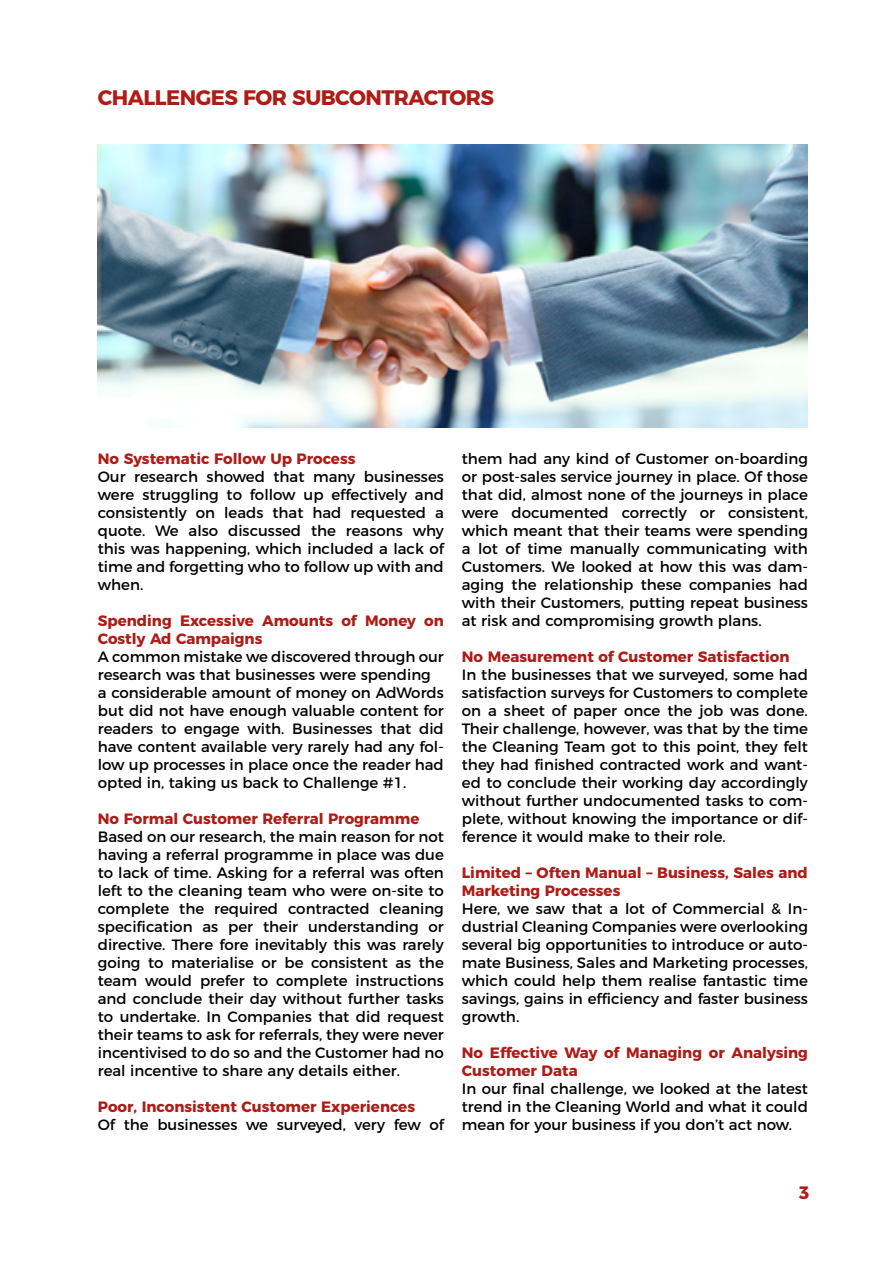
<style>
.page{position:relative;width:893px;height:1263px;background:#fff}
.page>*{position:absolute;margin:0;border:0;box-sizing:border-box;transform-origin:0 0}
.t1{font:700 21px "Montserrat";letter-spacing:-.025em;color:#ae1c17}
.t2{font:700 18px "Montserrat";color:#ae1c17}
.t3{font:15px/18px "Montserrat";color:#000;text-align:justify}
.t4{font:700 15px/18px "Montserrat";color:#ae1c17}
</style>
<div class="page">
<img style="left:98px;top:145px;width:710px;height:282px">
<h1 class="t1" style="left:98px;top:81px;width:398px">CHALLENGES FOR SUBCONTRACTORS</h1>
<p class="t4" style="left:98px;top:449px;width:259px">No Systematic Follow Up Process</p>
<p class="t3" style="left:98px;top:467px;width:348px">Our research showed that many businesses were struggling to follow up effectively and consistently on leads that had requested a quote. We also discussed the reasons why this was happening, which included a lack of time and forgetting who to follow up with and when.</p>
<p class="t4" style="left:98px;top:611px;width:348px">Spending Excessive Amounts of Money on<br>Costly Ad Campaigns</p>
<p class="t3" style="left:98px;top:647px;width:348px;text-align:left">A common mistake we discovered through our research was that businesses were spending<br>a considerable amount of money on AdWords but did not have enough valuable content for readers to engage with. Businesses that did have content available very rarely had any fol&shy;low up processes in place once the reader had opted in, taking us back to Challenge #1.</p>
<p class="t4" style="left:98px;top:809px;width:323px">No Formal Customer Referral Programme</p>
<p class="t3" style="left:98px;top:827px;width:348px">Based on our research, the main reason for not having a referral programme in place was due to lack of time. Asking for a referral was often left to the cleaning team who were on-site to complete the required contracted cleaning specification as per their understanding or directive. There fore inevitably this was rarely going to materialise or be consistent as the team would prefer to complete instructions and conclude their day without further tasks to undertake. In Companies that did request their teams to ask for referrals, they were never incentivised to do so and the Customer had no real incentive to share any details either.</p>
<p class="t4" style="left:98px;top:1097px;width:319px">Poor, Inconsistent Customer Experiences</p>
<p class="t3" style="left:98px;top:1115px;width:348px">Of the businesses we surveyed, very few of</p>
<p class="t3" style="left:462px;top:449px;width:348px">them had any kind of Customer on-boarding or post-sales service journey in place. Of those that did, almost none of the journeys in place were documented correctly or consistent, which meant that their teams were spending a lot of time manually communicating with Customers. We looked at how this was dam&shy;aging the relationship these companies had with their Customers, putting repeat business at risk and compromising growth plans.</p>
<p class="t4" style="left:462px;top:647px;width:329px">No Measurement of Customer Satisfaction</p>
<p class="t3" style="left:462px;top:665px;width:348px">In the businesses that we surveyed, some had satisfaction surveys for Customers to complete on a sheet of paper once the job was done.<br>Their challenge, however, was that by the time the Cleaning Team got to this point, they felt they had finished contracted work and want&shy;ed to conclude their working day accordingly without further undocumented tasks to com&shy;plete, without knowing the importance or dif&shy;ference it would make to their role.</p>
<p class="t4" style="left:462px;top:863px;width:348px">Limited – Often Manual – Business, Sales and<br>Marketing Processes</p>
<p class="t3" style="left:462px;top:899px;width:348px">Here, we saw that a lot of Commercial &amp; In&shy;dustrial Cleaning Companies were overlooking several big opportunities to introduce or auto&shy;mate Business, Sales and Marketing processes, which could help them realise fantastic time savings, gains in efficiency and faster business growth.</p>
<p class="t4" style="left:462px;top:1043px;width:348px">No Effective Way of Managing or Analysing<br>Customer Data</p>
<p class="t3" style="left:462px;top:1079px;width:348px">In our final challenge, we looked at the latest trend in the Cleaning World and what it could mean for your business if you don’t act now.</p>
<p class="t2" style="left:799px;top:1178px;width:12px">3</p>
</div>
